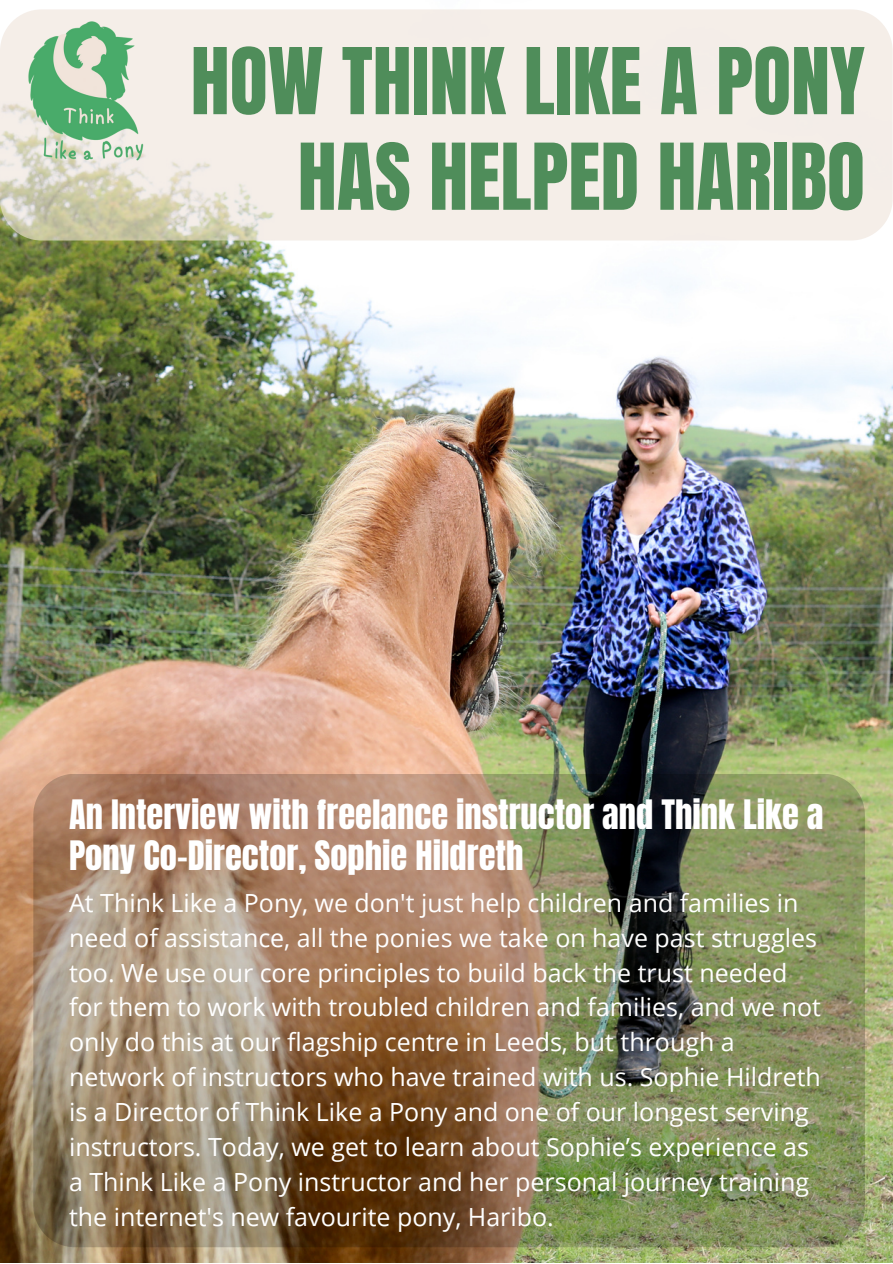
<style>
.page{position:relative;width:893px;height:1264px;background:#fff}
.page>*{position:absolute;margin:0;border:0;box-sizing:border-box;transform-origin:0 0}
.t1{font:78.15px/95.6px "Anton";color:#4f8d5a;text-align:right}
.t2{font:34.5px/41.5px "Anton";color:#fff}
.t3{font:25.05px/34.8px "Open Sans";color:#fff}
</style>
<div class="page">
<img style="left:0;top:240px;width:892px;height:1022px">
<svg style="left:0;top:9px;width:892px;height:231px;background:#f1ebe3"></svg>
<img style="left:0;top:9px;width:202px;height:161px">
<img style="left:33px;top:773px;width:831px;height:474px">
<p class="t1" style="left:191px;top:35px;width:675px">HOW THINK LIKE A PONY<br>HAS HELPED HARIBO</p>
<p class="t2" style="left:69px;top:793px;width:756px">An Interview with freelance instructor and Think Like a<br>Pony Co-Director, Sophie Hildreth</p>
<p class="t3" style="left:69px;top:884px;width:753px">At Think Like a Pony, we don't just help children and families in need of assistance, all the ponies we take on have past struggles too. We use our core principles to build back the trust needed for them to work with troubled children and families, and we not only do this at our flagship centre in Leeds, but through a network of instructors who have trained with us. Sophie Hildreth is a Director of Think Like a Pony and one of our longest serving instructors. Today, we get to learn about Sophie’s experience as a Think Like a Pony instructor and her personal journey training the internet's new favourite pony, Haribo.</p>
</div>
